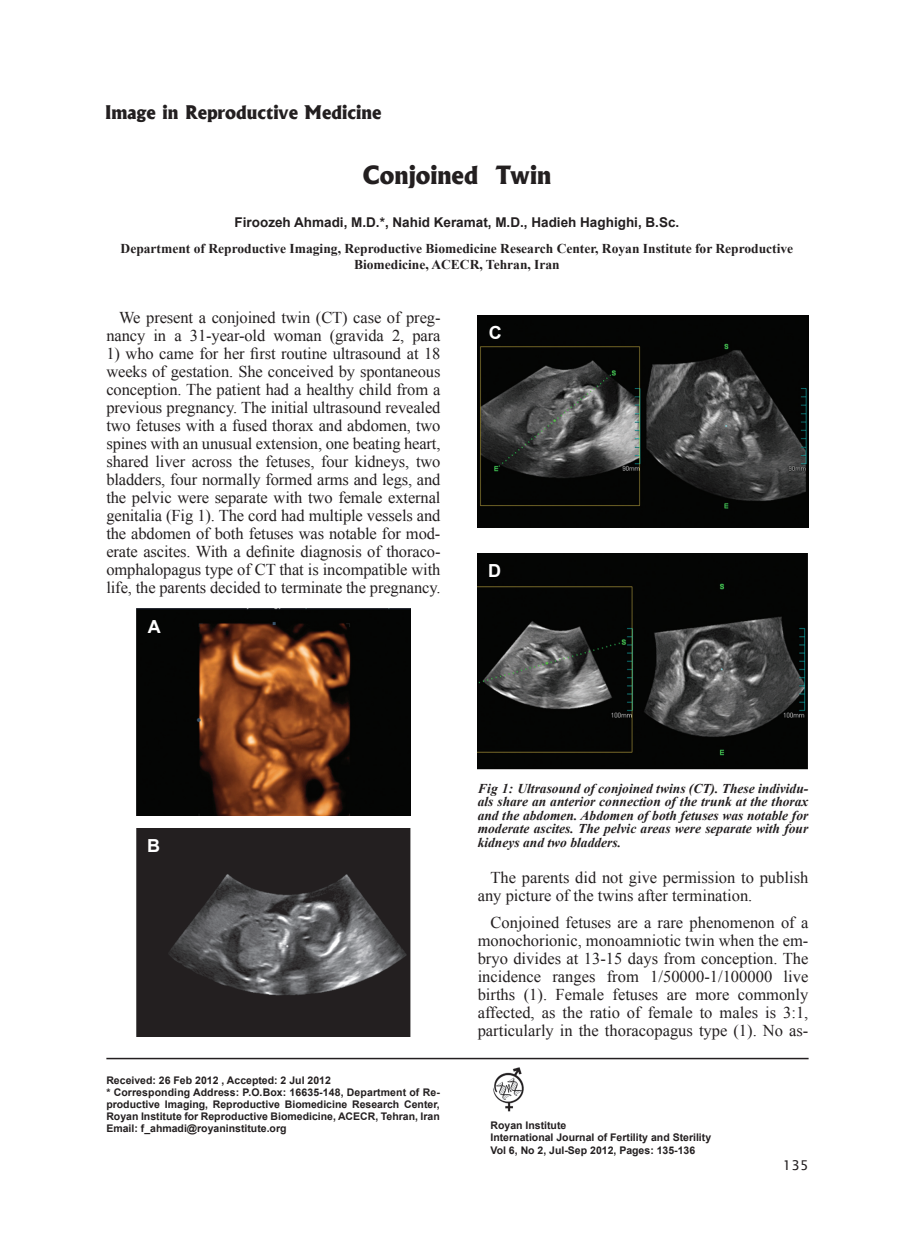
<style>
.page{position:relative;width:915px;height:1255px;background:#fff}
.page>*{position:absolute;margin:0;border:0;box-sizing:border-box;transform-origin:0 0}
.t1{font:800 24px "Albertus";color:#231f20}
.t2{font:800 18px "Albertus";color:#231f20}
.t3{font:700 18px "Arial";color:#fff}
.t4{font:16.5px/18px "Times New Roman";color:#231f20;text-align:justify}
.t5{font:italic 700 13.5px/13.5px "Times New Roman";color:#231f20;text-align:justify}
.t6{font:700 13.5px/15.8px "Times New Roman";color:#231f20;text-align:center}
.t7{font:700 13.5px "Arial";color:#231f20}
.t8{font:13.5px "Lucida Sans";color:#231f20}
.t9{font:700 10.5px/12px "Arial";color:#231f20}
</style>
<div class="page">
<img style="left:493px;top:1067px;width:31px;height:45px">
<hr style="left:106px;top:1057px;width:702px;height:2px;background:#231f20">
<img style="left:136px;top:608px;width:274px;height:207px">
<img style="left:136px;top:828px;width:274px;height:208px">
<img style="left:477px;top:315px;width:331px;height:212px">
<img style="left:477px;top:553px;width:330px;height:216px">
<p class="t2" style="left:105px;top:101px;width:278px">Image in Reproductive Medicine</p>
<h1 class="t1" style="left:362px;top:160px;width:190px">Conjoined Twin</h1>
<p class="t7" style="left:234px;top:213px;width:446px">Firoozeh Ahmadi, M.D.*, Nahid Keramat, M.D., Hadieh Haghighi, B.Sc.</p>
<p class="t6" style="left:121px;top:240px;width:674px">Department of Reproductive Imaging, Reproductive Biomedicine Research Center, Royan Institute for Reproductive<br>Biomedicine, ACECR, Tehran, Iran</p>
<p class="t4" style="left:106px;top:308px;width:335px;text-align:right">We present a conjoined twin (CT) case of preg&shy;nancy in a 31-year-old woman (gravida 2, para</p>
<p class="t4" style="left:106px;top:344px;width:335px">1) who came for her first routine ultrasound at 18 weeks of gestation. She conceived by spontaneous conception. The patient had a healthy child from a previous pregnancy. The initial ultrasound revealed two fetuses with a fused thorax and abdomen, two spines with an unusual extension, one beating heart, shared liver across the fetuses, four kidneys, two bladders, four normally formed arms and legs, and the pelvic were separate with two female external genitalia (Fig 1). The cord had multiple vessels and the abdomen of both fetuses was notable for mod&shy;erate ascites. With a definite diagnosis of thoraco&shy;omphalopagus type of CT that is incompatible with life, the parents decided to terminate the pregnancy.</p>
<p class="t3" style="left:148px;top:614px;width:14px">A</p>
<p class="t3" style="left:489px;top:321px;width:14px">C</p>
<p class="t3" style="left:488px;top:558px;width:14px">D</p>
<p class="t3" style="left:147px;top:833px;width:14px">B</p>
<p class="t9" style="left:106px;top:1074px;width:335px">Received: 26 Feb 2012 , Accepted: 2 Jul 2012<br>* Corresponding Address: P.O.Box: 16635-148, Department of Re&shy;productive Imaging, Reproductive Biomedicine Research Center, Royan Institute for Reproductive Biomedicine, ACECR, Tehran, Iran Email: f_ahmadi@royaninstitute.org</p>
<p class="t5" style="left:477px;top:781px;width:332px">Fig 1: Ultrasound of conjoined twins (CT). These individu&shy;als share an anterior connection of the trunk at the thorax and the abdomen. Abdomen of both fetuses was notable for moderate ascites. The pelvic areas were separate with four kidneys and two bladders.</p>
<p class="t4" style="left:477px;top:868px;width:332px;text-indent:13px">The parents did not give permission to publish any picture of the twins after termination.</p>
<p class="t4" style="left:477px;top:913px;width:332px;text-indent:13px">Conjoined fetuses are a rare phenomenon of a monochorionic, monoamniotic twin when the em&shy;bryo divides at 13-15 days from conception. The incidence ranges from 1/50000-1/100000 live births (1). Female fetuses are more commonly affected, as the ratio of female to males is 3:1, particularly in the thoracopagus type (1). No as-</p>
<p class="t9" style="left:490px;top:1118px;width:222px;line-height:12.6px">Royan Institute<br>International Journal of Fertility and Sterility<br>Vol 6, No 2, Jul-Sep 2012, Pages: 135-136</p>
<p class="t8" style="left:782px;top:1157px;width:27px">135</p>
</div>
